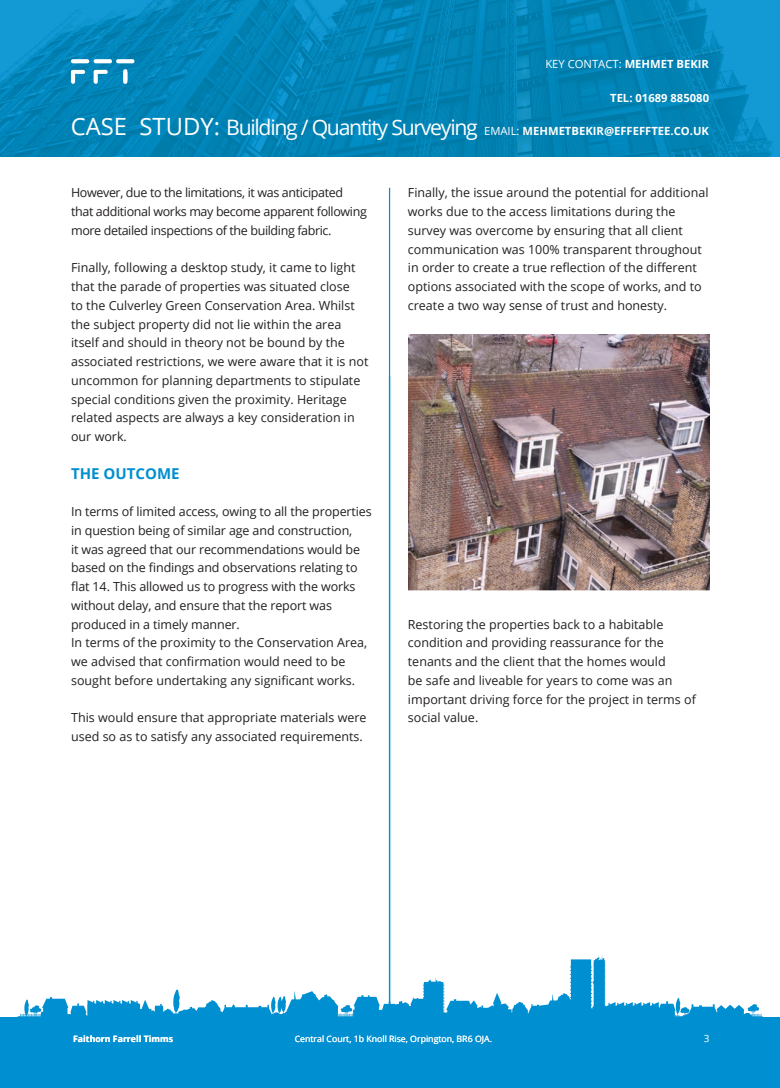
<style>
.page{position:relative;width:780px;height:1088px;background:#fff}
.page>*{position:absolute;margin:0;border:0;box-sizing:border-box;transform-origin:0 0}
.t1{font:700 15px "Open Sans";color:#008fd0}
.t2{font:12.5px/18.8px "Open Sans";color:#231f20}
.t3{font:12.5px/18.8px "Open Sans";letter-spacing:-.03em;color:#231f20}
.t4{font:700 11.25px "Open Sans";color:#fff}
.t5{font:11.25px "Open Sans";color:#fff}
.t6{font:10px "Open Sans";color:#fff}
.t7{font:8.75px "Open Sans";color:#fff}
.t8{font:700 8.75px "Open Sans";color:#fff}
.s1{font-weight:700}
.s2{font-weight:400;font-size:23.75px}
.s3{font-weight:400;font-size:21.25px}
.s4{font-weight:400}
</style>
<div class="page">
<svg style="left:18px;top:955px;width:744px;height:62px"></svg>
<div style="left:0;top:1017px;width:780px;height:71px;background:#008fd0"></div>
<hr style="left:0;top:156px;width:780px;height:1px;background:#139ad5">
<img style="left:0;top:0;width:780px;height:156px">
<hr style="left:389px;top:188px;width:1px;height:818px;background:#008fd0">
<svg style="left:71px;top:59px;width:18px;height:4px"></svg>
<svg style="left:71px;top:70px;width:14px;height:14px"></svg>
<svg style="left:94px;top:70px;width:14px;height:14px"></svg>
<div style="left:93px;top:59px;width:19px;height:5px;background:#fff;border-radius:2px"></div>
<div style="left:116px;top:59px;width:18px;height:5px;background:#fff;border-radius:2px"></div>
<svg style="left:123px;top:69px;width:4px;height:15px"></svg>
<img style="left:408px;top:335px;width:301px;height:256px">
<p class="t5" style="left:545px;top:56px;width:165px">KEY CONTACT: <span class="s1">MEHMET BEKIR</span></p>
<p class="t4" style="left:610px;top:90px;width:100px">TEL: 01689 885080</p>
<p class="t4" style="left:71px;top:123px;width:639px"><span class="s2">CASE STUDY:</span> <span class="s3">Building / Quantity Surveying</span> <span class="s4">EMAIL:</span> MEHMETBEKIR@EFFEFFTEE.CO.UK</p>
<p class="t3" style="left:71px;top:183px;width:297px">However, due to the limitations, it was anticipated that additional works may become apparent following more detailed inspections of the building fabric.</p>
<p class="t2" style="left:71px;top:258px;width:299px">Finally, following a desktop study, it came to light that the parade of properties was situated close<br>to the Culverley Green Conservation Area. Whilst the subject property did not lie within the area itself and should in theory not be bound by the associated restrictions, we were aware that it is not uncommon for planning departments to stipulate special conditions given the proximity. Heritage related aspects are always a key consideration in our work.</p>
<p class="t1" style="left:71px;top:463px;width:110px">THE OUTCOME</p>
<p class="t2" style="left:71px;top:502px;width:302px">In terms of limited access, owing to all the properties in question being of similar age and construction,<br>it was agreed that our recommendations would be based on the findings and observations relating to flat 14. This allowed us to progress with the works without delay, and ensure that the report was produced in a timely manner.<br>In terms of the proximity to the Conservation Area, we advised that confirmation would need to be sought before undertaking any significant works.</p>
<p class="t2" style="left:71px;top:708px;width:297px">This would ensure that appropriate materials were used so as to satisfy any associated requirements.</p>
<p class="t2" style="left:408px;top:183px;width:302px">Finally, the issue around the potential for additional works due to the access limitations during the survey was overcome by ensuring that all client communication was 100% transparent throughout in order to create a true reflection of the different options associated with the scope of works, and to create a two way sense of trust and honesty.</p>
<p class="t2" style="left:408px;top:614px;width:289px">Restoring the properties back to a habitable condition and providing reassurance for the tenants and the client that the homes would<br>be safe and liveable for years to come was an important driving force for the project in terms of social value.</p>
<p class="t8" style="left:73px;top:1032px;width:101px">Faithorn Farrell Timms</p>
<p class="t7" style="left:295px;top:1032px;width:199px">Central Court, 1b Knoll Rise, Orpington, BR6 OJA.</p>
<p class="t6" style="left:703px;top:1032px;width:7px">3</p>
</div>
